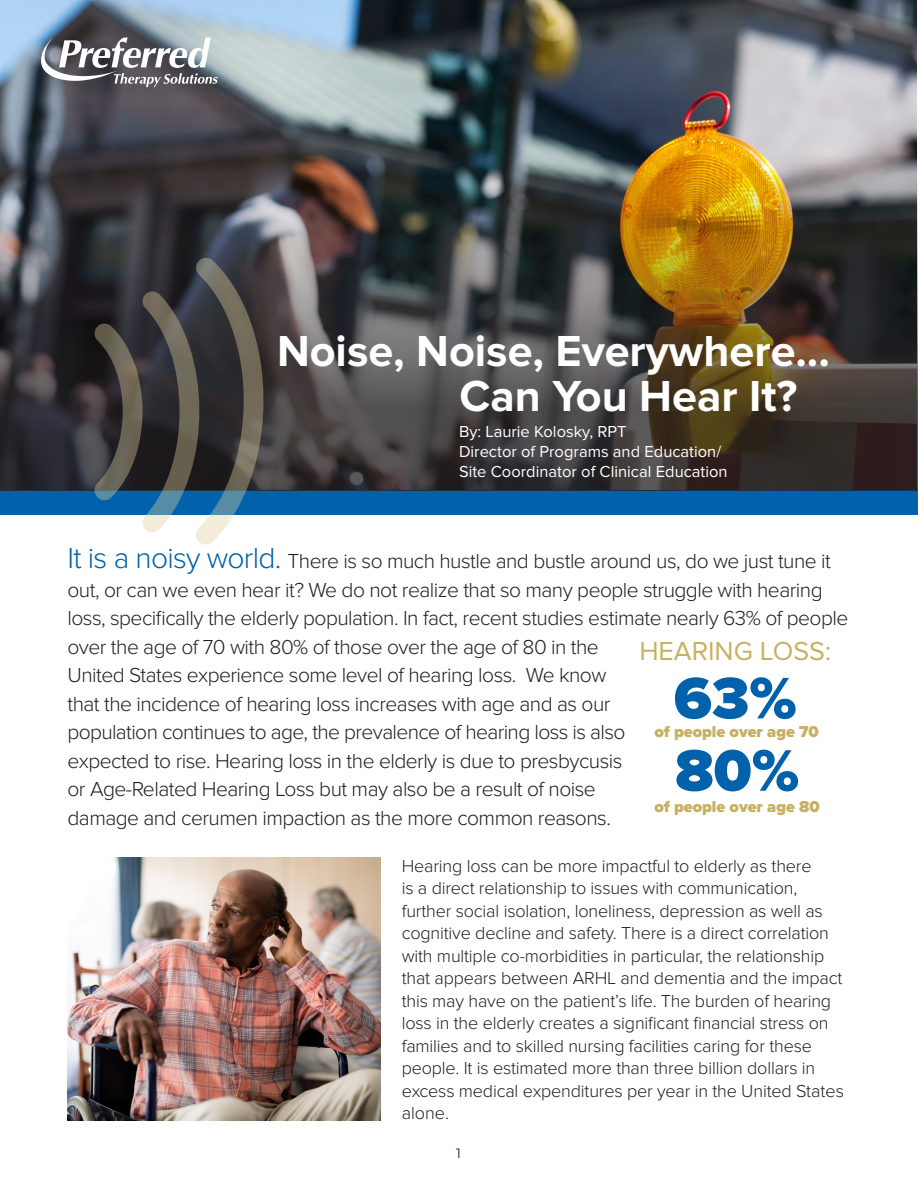
<style>
.page{position:relative;width:918px;height:1188px;background:#fff}
.page>*{position:absolute;margin:0;border:0;box-sizing:border-box;transform-origin:0 0}
.t1{font:900 60.75px "Proxima Nova";color:#0161aa}
.t2{font:700 45px/45px "Proxima Nova";color:#fff}
.t3{font:27px "Proxima Nova";color:#c8b062}
.t4{font:300 21px/28.5px "Proxima Nova";letter-spacing:-.025em;color:#231f20}
.t5{font:300 18px/22.5px "Proxima Nova";letter-spacing:-.01em;color:#231f20}
.t6{font:16.5px/19.8px "Proxima Nova";color:#fff}
.t7{font:900 16.35px "Proxima Nova";color:#c8b062}
.t8{font:13.5px "Montserrat";color:#231f20}
.s1{font-size:30px;color:#0161aa}
</style>
<div class="page">
<img style="left:0;top:0;width:916px;height:152px">
<div style="left:0;top:490px;width:918px;height:25px;background:#0161aa"></div>
<img style="left:0;top:152px;width:918px;height:338px">
<img style="left:68px;top:858px;width:312px;height:262px">
<svg style="left:93px;top:256px;width:172px;height:289px;background:#515559"></svg>
<svg style="left:41px;top:37px;width:177px;height:50px"></svg>
<p class="t2" style="left:459px;top:329px;width:372px;text-indent:-182px">Noise, Noise, Everywhere...<br>Can You Hear It?</p>
<p class="t6" style="left:459px;top:422px;width:270px">By: Laurie Kolosky, RPT<br>Director of Programs and Education/<br>Site Coordinator of Clinical Education</p>
<p class="t4" style="left:68px;top:547px;width:782px"><span class="s1">It is a noisy world.</span> There is so much hustle and bustle around us, do we just tune it out, or can we even hear it? We do not realize that so many people struggle with hearing loss, specifically the elderly population. In fact, recent studies estimate nearly 63% of people over the age of 70 with 80% of those over the age of 80 in the<br>United States experience some level of hearing loss. We know<br>that the incidence of hearing loss increases with age and as our<br>population continues to age, the prevalence of hearing loss is also<br>expected to rise. Hearing loss in the elderly is due to presbycusis<br>or Age-Related Hearing Loss but may also be a result of noise<br>damage and cerumen impaction as the more common reasons.</p>
<p class="t3" style="left:639px;top:635px;width:193px">HEARING LOSS:</p>
<p class="t1" style="left:674px;top:653px;width:125px">63%</p>
<p class="t7" style="left:654px;top:720px;width:166px">of people over age 70</p>
<p class="t1" style="left:675px;top:725px;width:125px">80%</p>
<p class="t7" style="left:654px;top:794px;width:167px">of people over age 80</p>
<p class="t5" style="left:402px;top:855px;width:444px">Hearing loss can be more impactful to elderly as there<br>is a direct relationship to issues with communication, further social isolation, loneliness, depression as well as cognitive decline and safety. There is a direct correlation with multiple co-morbidities in particular, the relationship that appears between ARHL and dementia and the impact this may have on the patient’s life. The burden of hearing loss in the elderly creates a significant financial stress on families and to skilled nursing facilities caring for these people. It is estimated more than three billion dollars in excess medical expenditures per year in the United States alone.</p>
<p class="t8" style="left:456px;top:1144px;width:6px">1</p>
</div>
